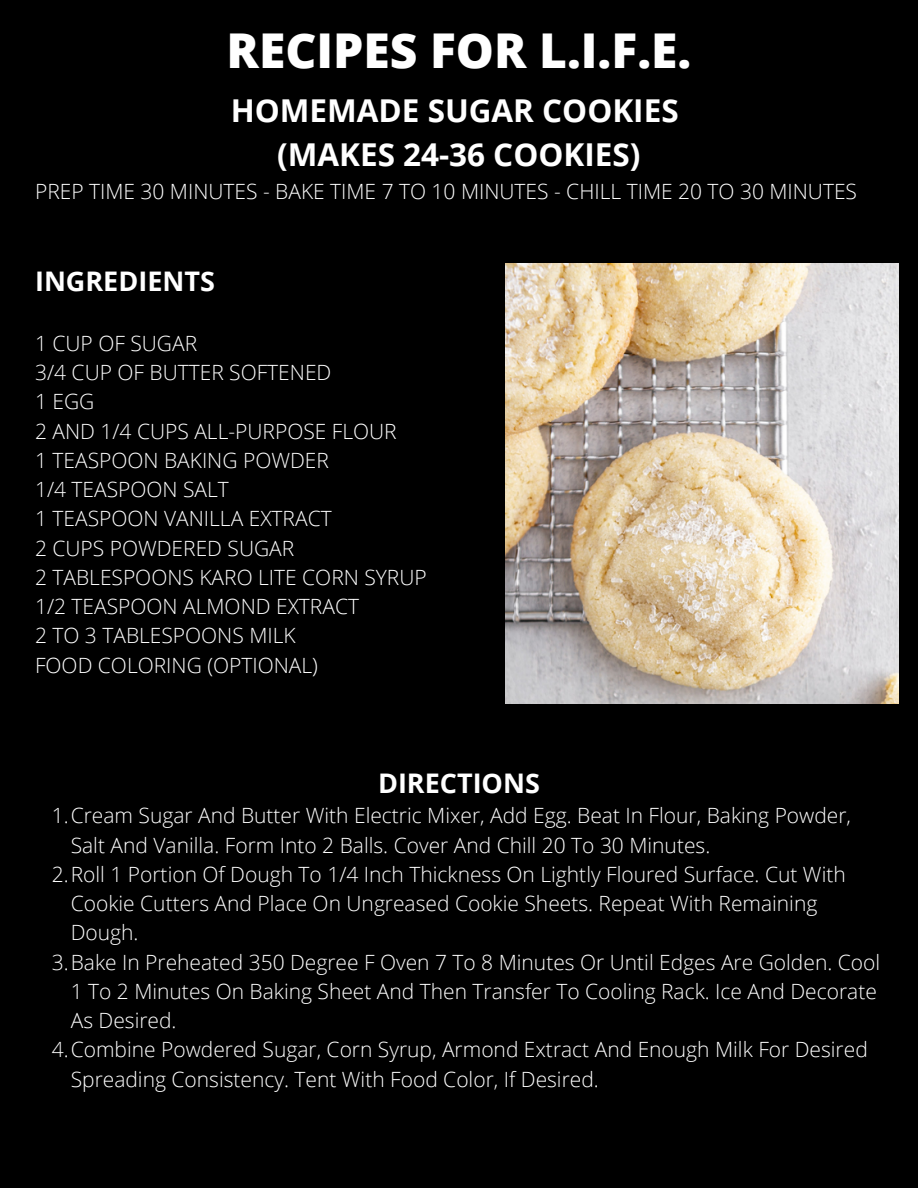
<style>
.page{position:relative;width:918px;height:1188px;background:#000}
.page>*{position:absolute;margin:0;border:0;box-sizing:border-box;transform-origin:0 0}
.t1{font:800 48px "Open Sans";color:#fff}
.t2{font:700 31.5px "Open Sans";color:#fff}
.t3{font:700 27px "Open Sans";color:#fff}
.t4{font:300 21px/29.2px "Open Sans";color:#fff}
</style>
<div class="page">
<img style="left:506px;top:263px;width:392px;height:440px">
<p class="t1" style="left:227px;top:17px;width:466px">RECIPES FOR L.I.F.E.</p>
<p class="t2" style="left:231px;top:89px;width:449px">HOMEMADE SUGAR COOKIES</p>
<p class="t2" style="left:277px;top:133px;width:365px">(MAKES 24-36 COOKIES)</p>
<p class="t4" style="left:35px;top:176px;width:824px">PREP TIME 30 MINUTES - BAKE TIME 7 TO 10 MINUTES - CHILL TIME 20 TO 30 MINUTES</p>
<p class="t3" style="left:35px;top:262px;width:181px">INGREDIENTS</p>
<p class="t4" style="left:35px;top:328px;width:164px">1 CUP OF SUGAR</p>
<p class="t4" style="left:35px;top:357px;width:298px">3/4 CUP OF BUTTER SOFTENED</p>
<p class="t4" style="left:35px;top:387px;width:61px">1 EGG</p>
<p class="t4" style="left:35px;top:416px;width:363px">2 AND 1/4 CUPS ALL-PURPOSE FLOUR</p>
<p class="t4" style="left:35px;top:445px;width:295px">1 TEASPOON BAKING POWDER</p>
<p class="t4" style="left:35px;top:474px;width:195px">1/4 TEASPOON SALT</p>
<p class="t4" style="left:35px;top:504px;width:298px">1 TEASPOON VANILLA EXTRACT</p>
<p class="t4" style="left:35px;top:533px;width:261px">2 CUPS POWDERED SUGAR</p>
<p class="t4" style="left:35px;top:562px;width:393px">2 TABLESPOONS KARO LITE CORN SYRUP</p>
<p class="t4" style="left:35px;top:591px;width:325px">1/2 TEASPOON ALMOND EXTRACT</p>
<p class="t4" style="left:35px;top:621px;width:262px">2 TO 3 TABLESPOONS MILK</p>
<p class="t4" style="left:35px;top:650px;width:284px">FOOD COLORING (OPTIONAL)</p>
<p class="t3" style="left:378px;top:764px;width:163px">DIRECTIONS</p>
<p class="t4" style="left:71px;top:801px;width:782px;text-indent:-19px">1.Cream Sugar And Butter With Electric Mixer, Add Egg. Beat In Flour, Baking Powder,<br>Salt And Vanilla. Form Into 2 Balls. Cover And Chill 20 To 30 Minutes.</p>
<p class="t4" style="left:71px;top:859px;width:777px;text-indent:-19px">2.Roll 1 Portion Of Dough To 1/4 Inch Thickness On Lightly Floured Surface. Cut With<br>Cookie Cutters And Place On Ungreased Cookie Sheets. Repeat With Remaining<br>Dough.</p>
<p class="t4" style="left:71px;top:947px;width:811px;text-indent:-19px">3.Bake In Preheated 350 Degree F Oven 7 To 8 Minutes Or Until Edges Are Golden. Cool<br>1 To 2 Minutes On Baking Sheet And Then Transfer To Cooling Rack. Ice And Decorate<br>As Desired.</p>
<p class="t4" style="left:71px;top:1035px;width:799px;text-indent:-19px">4.Combine Powdered Sugar, Corn Syrup, Armond Extract And Enough Milk For Desired<br>Spreading Consistency. Tent With Food Color, If Desired.</p>
</div>
